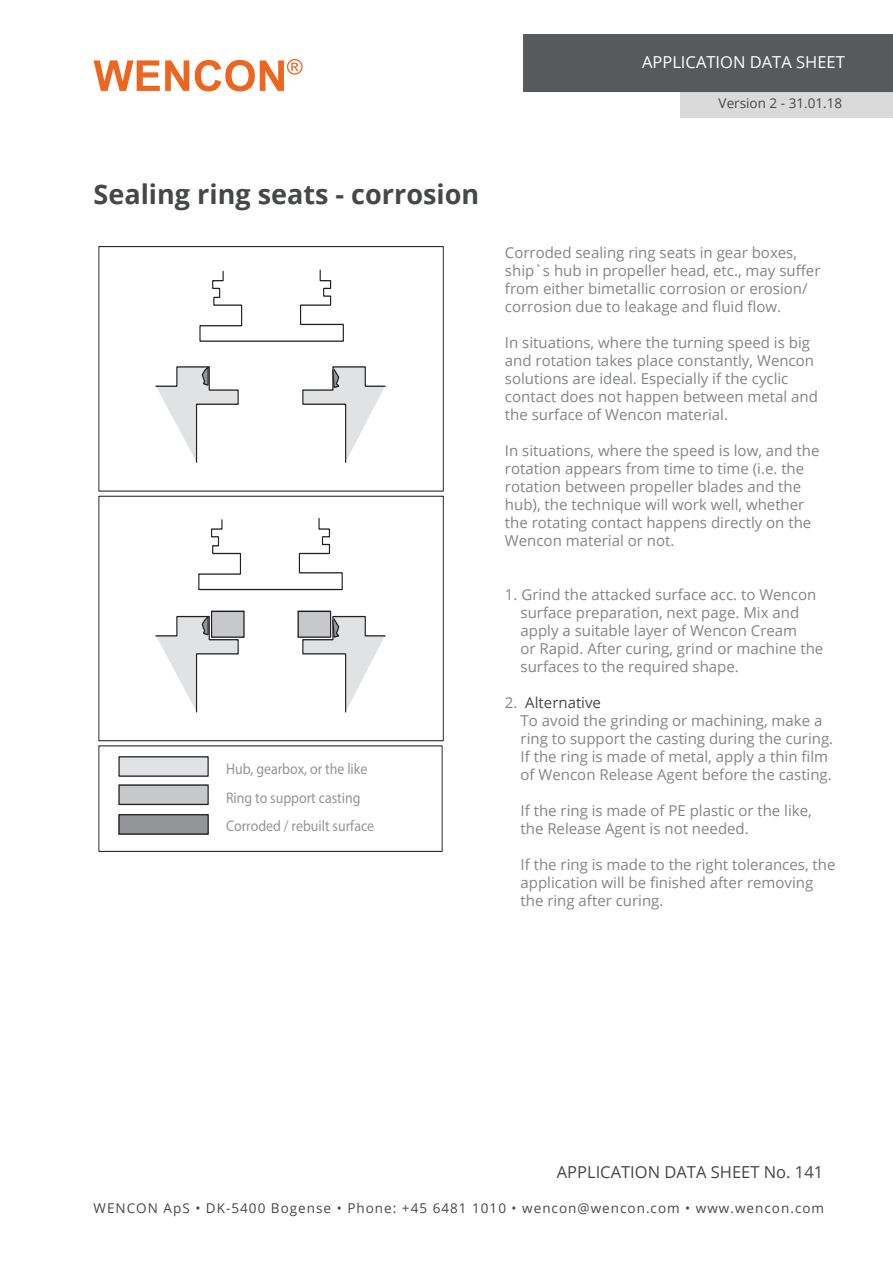
<style>
.page{position:relative;width:893px;height:1263px;background:#fff}
.page>*{position:absolute;margin:0;border:0;box-sizing:border-box;transform-origin:0 0}
.t1{font:700 27px "Open Sans";color:#464748}
.App__Data_sheet_No{font:16.5px "Open Sans";color:#464748}
.t2{font:16.5px "Open Sans";color:#fff}
.t3{font:15.45px/28.3px "Courier";color:#939598;scale:.9 1}
.Brødtekst_10{font:15px/18px "Open Sans";color:#828487}
.t4{font:13.5px "Open Sans";letter-spacing:.075em;color:#464748}
.t5{font:13.5px "Open Sans";color:#464748}
.s1{color:#464748}
</style>
<div class="page">
<svg style="left:94px;top:60px;width:95px;height:31px"></svg>
<svg style="left:195px;top:59px;width:108px;height:32px"></svg>
<div style="left:523px;top:34px;width:370px;height:58px;background:#58595a"></div>
<div style="left:680px;top:92px;width:213px;height:26px;background:#dadadb"></div>
<svg style="left:302px;top:366px;width:84px;height:97px"></svg>
<svg style="left:155px;top:366px;width:84px;height:97px"></svg>
<div style="left:99px;top:496px;width:344px;height:245px;border:1px solid #231f20"></div>
<svg style="left:302px;top:615px;width:84px;height:98px"></svg>
<svg style="left:155px;top:615px;width:84px;height:98px"></svg>
<div style="left:298px;top:611px;width:33px;height:27px;background:#c7c8ca"></div>
<div style="left:298px;top:611px;width:33px;height:27px;border:1px solid #231f20"></div>
<div style="left:211px;top:611px;width:33px;height:27px;background:#c7c8ca"></div>
<div style="left:211px;top:611px;width:34px;height:27px;border:1px solid #231f20"></div>
<div style="left:119px;top:756px;width:90px;height:21px;background:#e1e2e4"></div>
<div style="left:118px;top:756px;width:91px;height:21px;border:1px solid #231f20"></div>
<div style="left:119px;top:784px;width:90px;height:21px;background:#c7c8ca"></div>
<div style="left:118px;top:784px;width:91px;height:21px;border:1px solid #231f20"></div>
<div style="left:119px;top:814px;width:90px;height:21px;background:#939598"></div>
<div style="left:118px;top:814px;width:91px;height:21px;border:1px solid #231f20"></div>
<svg style="left:199px;top:269px;width:145px;height:73px"></svg>
<svg style="left:198px;top:518px;width:145px;height:73px"></svg>
<p class="t2" style="left:642px;top:51px;width:204px">APPLICATION DATA SHEET</p>
<p class="t5" style="left:719px;top:94px;width:125px">Version 2 - 31.01.18</p>
<p class="t1" style="left:94px;top:175px;width:387px">Sealing ring seats - corrosion</p>
<p class="t3" style="left:226px;top:755px;width:166px">Hub, gearbox, or the like<br>Ring to support casting<br>Corroded / rebuilt surface</p>
<p class="Brødtekst_10" style="left:505px;top:243px;width:317px">Corroded sealing ring seats in gear boxes, ship`s hub in propeller head, etc., may suffer from either bimetallic corrosion or erosion/ corrosion due to leakage and fluid flow.</p>
<p class="Brødtekst_10" style="left:505px;top:333px;width:314px">In situations, where the turning speed is big and rotation takes place constantly, Wencon solutions are ideal. Especially if the cyclic contact does not happen between metal and the surface of Wencon material.</p>
<p class="Brødtekst_10" style="left:505px;top:441px;width:316px">In situations, where the speed is low, and the rotation appears from time to time (i.e. the rotation between propeller blades and the hub), the technique will work well, whether the rotating contact happens directly on the Wencon material or not.</p>
<p class="Brødtekst_10" style="left:521px;top:585px;width:304px;text-indent:-16px">1. Grind the attacked surface acc. to Wencon surface preparation, next page. Mix and apply a suitable layer of Wencon Cream<br>or Rapid. After curing, grind or machine the surfaces to the required shape.</p>
<p class="Brødtekst_10" style="left:521px;top:693px;width:314px;text-indent:-16px">2. <span class="s1">Alternative<br></span>To avoid the grinding or machining, make a ring to support the casting during the curing.<br>If the ring is made of metal, apply a thin film of Wencon Release Agent before the casting.</p>
<p class="Brødtekst_10" style="left:521px;top:801px;width:293px">If the ring is made of PE plastic or the like, the Release Agent is not needed.</p>
<p class="Brødtekst_10" style="left:521px;top:855px;width:316px">If the ring is made to the right tolerances, the application will be finished after removing the ring after curing.</p>
<p class="App__Data_sheet_No" style="left:557px;top:1161px;width:268px">APPLICATION DATA SHEET No. 141</p>
<p class="t4" style="left:94px;top:1199px;width:732px">WENCON ApS • DK-5400 Bogense • Phone: +45 6481 1010 • wencon@wencon.com • www.wencon.com</p>
</div>
